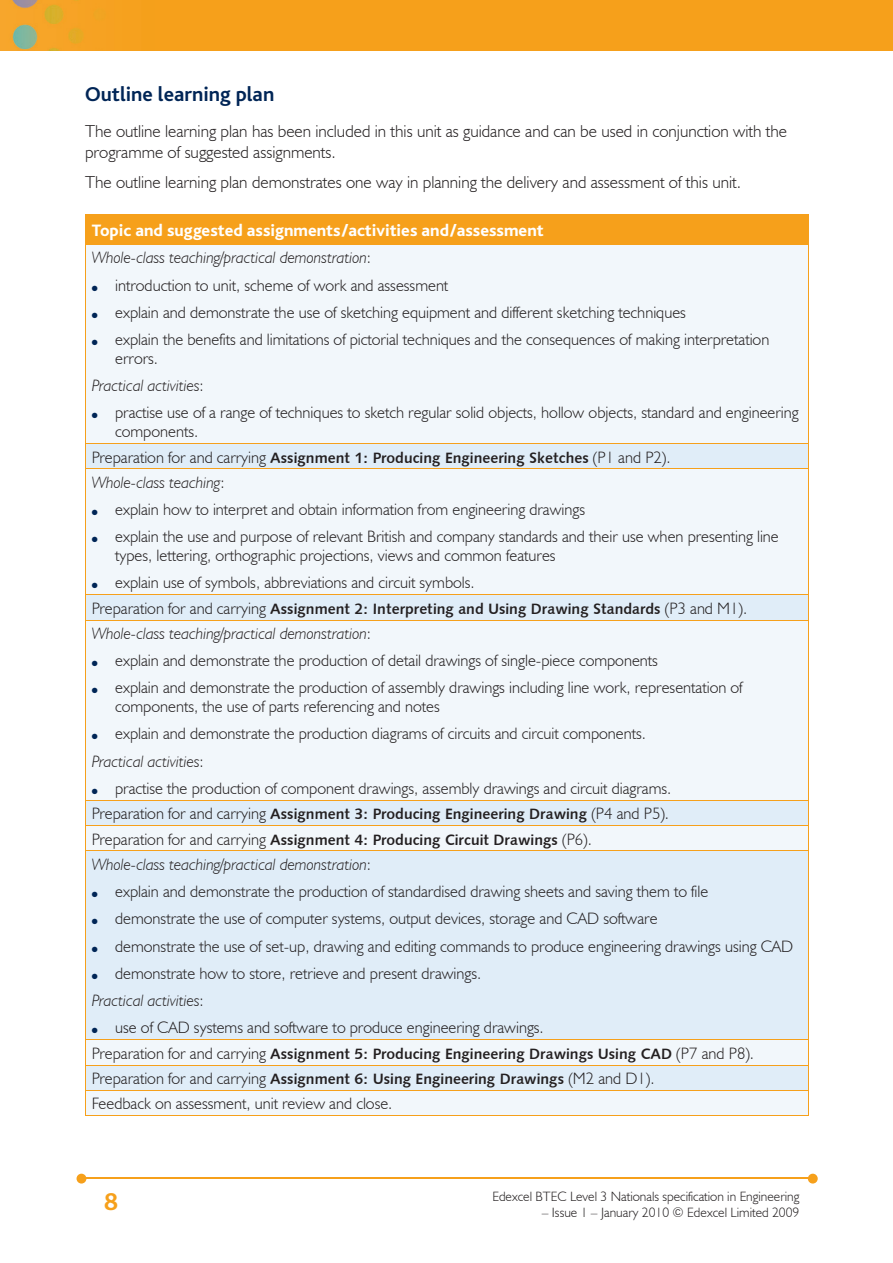
<style>
.page{position:relative;width:893px;height:1263px;background:#fff}
.page>*{position:absolute;margin:0;border:0;box-sizing:border-box;transform-origin:0 0}
.t1{font:700 25.5px "Bliss";color:#f6a01b}
.t2{font:700 21px "Bliss";color:#002556}
.t3{font:300 17.25px/21px "Humanist 521 BT";color:#231f20}
.t4{font:800 17.25px "Bliss";color:#fff}
.t5{font:300 16.5px/27.3px "Humanist 521 BT";color:#231f20}
.t6{font:italic 300 16.5px "Humanist 521 BT";color:#231f20}
.t7{font:15px/25.3px "Humanist 531 BT Bold A";color:#231f20}
.t8{font:300 13.5px "Humanist 521 BT";color:#231f20}
.t9{font:7.5px "Zapf Dingbats";color:#002556}
.s1{font-style:italic}
.s2{font-style:normal}
.s3{font-family:"Humanist 521 BT";font-weight:300;font-size:16.5px}
</style>
<div class="page">
<img style="left:0;top:0;width:893px;height:51px">
<hr style="left:82px;top:1178px;width:728px;height:1px;background:#f6a01b">
<svg style="left:808px;top:1174px;width:10px;height:9px"></svg>
<svg style="left:77px;top:1174px;width:9px;height:9px"></svg>
<div style="left:85px;top:214px;width:723px;height:30px;background:#f6a01b"></div>
<div style="left:86px;top:245px;width:722px;height:870px;background:#f2f7fb"></div>
<svg style="left:86px;top:444px;width:722px;height:646px;fill:#f2f7fb"></svg>
<hr style="left:85px;top:244px;width:724px;height:1px;background:#f6a01b">
<svg style="left:808px;top:215px;width:1px;height:29px"></svg>
<hr style="left:85px;top:214px;width:724px;height:1px;background:#f6a01b">
<hr style="left:85px;top:245px;width:1px;height:198px;background:#f6a01b">
<hr style="left:808px;top:245px;width:1px;height:198px;background:#f6a01b">
<svg style="left:85px;top:444px;width:1px;height:24px"></svg>
<svg style="left:808px;top:444px;width:1px;height:24px"></svg>
<hr style="left:85px;top:443px;width:724px;height:1px;background:#f6a01b">
<hr style="left:85px;top:469px;width:1px;height:125px;background:#f6a01b">
<hr style="left:808px;top:469px;width:1px;height:125px;background:#f6a01b">
<hr style="left:85px;top:468px;width:724px;height:1px;background:#f6a01b">
<svg style="left:85px;top:595px;width:1px;height:25px"></svg>
<svg style="left:808px;top:595px;width:1px;height:25px"></svg>
<hr style="left:85px;top:594px;width:724px;height:1px;background:#f6a01b">
<hr style="left:85px;top:620px;width:1px;height:180px;background:#f6a01b">
<hr style="left:808px;top:620px;width:1px;height:180px;background:#f6a01b">
<hr style="left:85px;top:620px;width:724px;height:1px;background:#f6a01b">
<hr style="left:85px;top:800px;width:724px;height:1px;background:#f6a01b">
<svg style="left:85px;top:801px;width:1px;height:49px"></svg>
<svg style="left:808px;top:801px;width:1px;height:49px"></svg>
<hr style="left:85px;top:825px;width:724px;height:1px;background:#f6a01b">
<hr style="left:85px;top:851px;width:1px;height:188px;background:#f6a01b">
<hr style="left:808px;top:851px;width:1px;height:188px;background:#f6a01b">
<hr style="left:85px;top:850px;width:724px;height:1px;background:#f6a01b">
<hr style="left:85px;top:1039px;width:724px;height:1px;background:#f6a01b">
<hr style="left:85px;top:1065px;width:724px;height:1px;background:#f6a01b">
<hr style="left:85px;top:1115px;width:724px;height:1px;background:#f6a01b">
<svg style="left:85px;top:1040px;width:1px;height:75px"></svg>
<svg style="left:808px;top:1040px;width:1px;height:75px"></svg>
<hr style="left:85px;top:1090px;width:724px;height:1px;background:#f6a01b">
<p class="t2" style="left:85px;top:83px;width:191px">Outline learning plan</p>
<p class="t3" style="left:85px;top:120px;width:704px">The outline learning plan has been included in this unit as guidance and can be used in conjunction with the programme of suggested assignments.</p>
<p class="t3" style="left:85px;top:171px;width:657px">The outline learning plan demonstrates one way in planning the delivery and assessment of this unit.</p>
<p class="t4" style="left:92px;top:221px;width:453px">Topic and suggested assignments/activities and/assessment</p>
<p class="t5" style="left:115px;top:244px;width:656px;text-indent:-23px"><span class="s1">Whole-class teaching/practical demonstration</span>:<br>introduction to unit, scheme of work and assessment<br>explain and demonstrate the use of sketching equipment and different sketching techniques<br>explain the benefits and limitations of pictorial techniques and the consequences of making interpretation</p>
<p class="t5" style="left:115px;top:344px;width:44px">errors.</p>
<p class="t6" style="left:92px;top:376px;width:113px">Practical activities<span class="s2">:</span></p>
<p class="t5" style="left:115px;top:399px;width:685px">practise use of a range of techniques to sketch regular solid objects, hollow objects, standard and engineering</p>
<p class="t5" style="left:115px;top:418px;width:85px">components.</p>
<p class="t9" style="left:92px;top:285px;width:7px">●</p>
<p class="t9" style="left:92px;top:312px;width:7px">●</p>
<p class="t9" style="left:92px;top:339px;width:7px">●</p>
<p class="t9" style="left:92px;top:412px;width:7px">●</p>
<p class="t7" style="left:92px;top:444px;width:580px"><span class="s3">Preparation for and carrying</span> Assignment 1: Producing Engineering Sketches <span class="s3">(P1 and P2).</span></p>
<p class="t5" style="left:115px;top:468px;width:665px;text-indent:-23px"><span class="s1">Whole-class teaching</span>:<br>explain how to interpret and obtain information from engineering drawings<br>explain the use and purpose of relevant British and company standards and their use when presenting line</p>
<p class="t5" style="left:115px;top:541px;width:442px">types, lettering, orthographic projections, views and common features explain use of symbols, abbreviations and circuit symbols.</p>
<p class="t9" style="left:92px;top:509px;width:7px">●</p>
<p class="t9" style="left:92px;top:536px;width:7px">●</p>
<p class="t9" style="left:92px;top:582px;width:7px">●</p>
<p class="t7" style="left:92px;top:595px;width:657px"><span class="s3">Preparation for and carrying</span> Assignment 2: Interpreting and Using Drawing Standards <span class="s3">(P3 and M1).</span></p>
<p class="t5" style="left:115px;top:619px;width:629px;text-indent:-23px"><span class="s1">Whole-class teaching/practical demonstration</span>:<br>explain and demonstrate the production of detail drawings of single-piece components<br>explain and demonstrate the production of assembly drawings including line work, representation of</p>
<p class="t5" style="left:115px;top:693px;width:326px">components, the use of parts referencing and notes</p>
<p class="t5" style="left:115px;top:720px;width:532px">explain and demonstrate the production diagrams of circuits and circuit components.</p>
<p class="t6" style="left:92px;top:751px;width:113px">Practical activities<span class="s2">:</span></p>
<p class="t5" style="left:115px;top:774px;width:558px">practise the production of component drawings, assembly drawings and circuit diagrams.</p>
<p class="t9" style="left:92px;top:660px;width:7px">●</p>
<p class="t9" style="left:92px;top:687px;width:7px">●</p>
<p class="t9" style="left:92px;top:733px;width:7px">●</p>
<p class="t9" style="left:92px;top:788px;width:7px">●</p>
<p class="t7" style="left:92px;top:801px;width:579px"><span class="s3">Preparation for and carrying</span> Assignment 3: Producing Engineering Drawing <span class="s3">(P4 and P5).<br>Preparation for and carrying</span> Assignment 4: Producing Circuit Drawings <span class="s3">(P6).</span></p>
<p class="t6" style="left:92px;top:854px;width:281px">Whole-class teaching/practical demonstration<span class="s2">:</span></p>
<p class="t5" style="left:115px;top:877px;width:595px">explain and demonstrate the production of standardised drawing sheets and saving them to file</p>
<p class="t5" style="left:115px;top:905px;width:544px">demonstrate the use of computer systems, output devices, storage and CAD software</p>
<p class="t5" style="left:115px;top:932px;width:680px">demonstrate the use of set-up, drawing and editing commands to produce engineering drawings using CAD</p>
<p class="t5" style="left:115px;top:959px;width:368px">demonstrate how to store, retrieve and present drawings.</p>
<p class="t6" style="left:92px;top:990px;width:113px">Practical activities<span class="s2">:</span></p>
<p class="t5" style="left:115px;top:1014px;width:430px">use of CAD systems and software to produce engineering drawings.</p>
<p class="t9" style="left:92px;top:891px;width:7px">●</p>
<p class="t9" style="left:92px;top:918px;width:7px">●</p>
<p class="t9" style="left:92px;top:945px;width:7px">●</p>
<p class="t9" style="left:92px;top:973px;width:7px">●</p>
<p class="t9" style="left:92px;top:1027px;width:7px">●</p>
<p class="t7" style="left:92px;top:1040px;width:664px"><span class="s3">Preparation for and carrying</span> Assignment 5: Producing Engineering Drawings Using CAD <span class="s3">(P7 and P8).<br>Preparation for and carrying</span> Assignment 6: Using Engineering Drawings <span class="s3">(M2 and D1).</span></p>
<p class="t5" style="left:92px;top:1090px;width:302px">Feedback on assessment, unit review and close.</p>
<h1 class="t1" style="left:104px;top:1189px;width:15px">8</h1>
<p class="t8" style="left:492px;top:1188px;width:309px">Edexcel BTEC Level 3 Nationals specification in Engineering</p>
<p class="t8" style="left:542px;top:1204px;width:259px">– Issue 1 – January 2010 © Edexcel Limited 2009</p>
</div>
